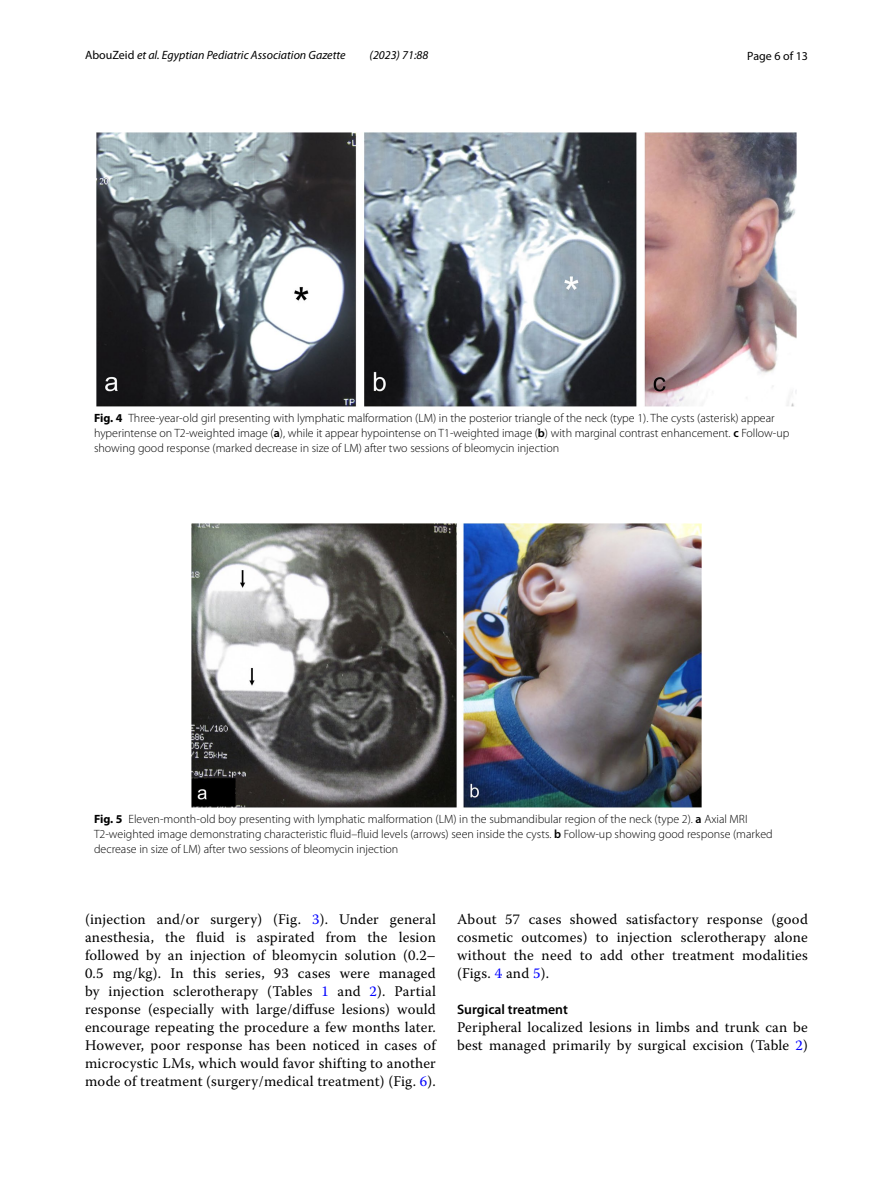
<style>
.page{position:relative;width:893px;height:1187px;background:#fff}
.page>*{position:absolute;margin:0;border:0;box-sizing:border-box;transform-origin:0 0}
.t1{font:14.7px/18px "Warnock Pro";letter-spacing:.015em;color:#000;text-align:justify}
.t2{font:600 13.8px "Myriad Pro";color:#000}
.t3{font:300 12px/15px "Myriad Pro";color:#000}
.t4{font:italic 12px "Myriad Pro";color:#000}
.t5{font:12px "Myriad Pro";color:#000}
.s1{font-style:normal}
.s2{font-weight:700}
.s3{font-weight:600}
.s4{color:#00f}
</style>
<div class="page">
<img style="left:96px;top:133px;width:701px;height:273px">
<img style="left:191px;top:524px;width:511px;height:283px">
<p class="t4" style="left:85px;top:48px;width:262px"><span class="s1">AbouZeid</span> et al. Egyptian Pediatric Association Gazette</p>
<p class="t4" style="left:370px;top:48px;width:60px">(2023) 71:88</p>
<p class="t5" style="left:747px;top:48px;width:62px">Page 6 of 13</p>
<p class="t3" style="left:94px;top:410px;width:697px"><span class="s2">Fig. 4</span> Three-year-old girl presenting with lymphatic malformation (LM) in the posterior triangle of the neck (type 1). The cysts (asterisk) appear hyperintense on T2-weighted image (<span class="s3">a</span>), while it appear hypointense on T1-weighted image (<span class="s3">b</span>) with marginal contrast enhancement. <span class="s3">c</span> Follow-up showing good response (marked decrease in size of LM) after two sessions of bleomycin injection</p>
<p class="t3" style="left:94px;top:811px;width:680px"><span class="s2">Fig. 5</span> Eleven-month-old boy presenting with lymphatic malformation (LM) in the submandibular region of the neck (type 2). <span class="s3">a</span> Axial MRI<br>T2-weighted image demonstrating characteristic fluid–fluid levels (arrows) seen inside the cysts. <span class="s3">b</span> Follow-up showing good response (marked decrease in size of LM) after two sessions of bleomycin injection</p>
<p class="t1" style="left:85px;top:910px;width:352px">(injection and/or surgery) (Fig. <span class="s4">3</span>). Under general anesthesia, the fluid is aspirated from the lesion followed by an injection of bleomycin solution (0.2– 0.5 mg/kg). In this series, 93 cases were managed by injection sclerotherapy (Tables <span class="s4">1</span> and <span class="s4">2</span>). Partial response (especially with large/diffuse lesions) would encourage repeating the procedure a few months later.<br>However, poor response has been noticed in cases of microcystic LMs, which would favor shifting to another mode of treatment (surgery/medical treatment) (Fig. <span class="s4">6</span>).</p>
<p class="t1" style="left:457px;top:910px;width:352px">About 57 cases showed satisfactory response (good cosmetic outcomes) to injection sclerotherapy alone without the need to add other treatment modalities (Figs. <span class="s4">4</span> and <span class="s4">5</span>).</p>
<p class="t2" style="left:457px;top:1000px;width:112px">Surgical treatment</p>
<p class="t1" style="left:457px;top:1018px;width:352px">Peripheral localized lesions in limbs and trunk can be best managed primarily by surgical excision (Table <span class="s4">2</span>)</p>
</div>
